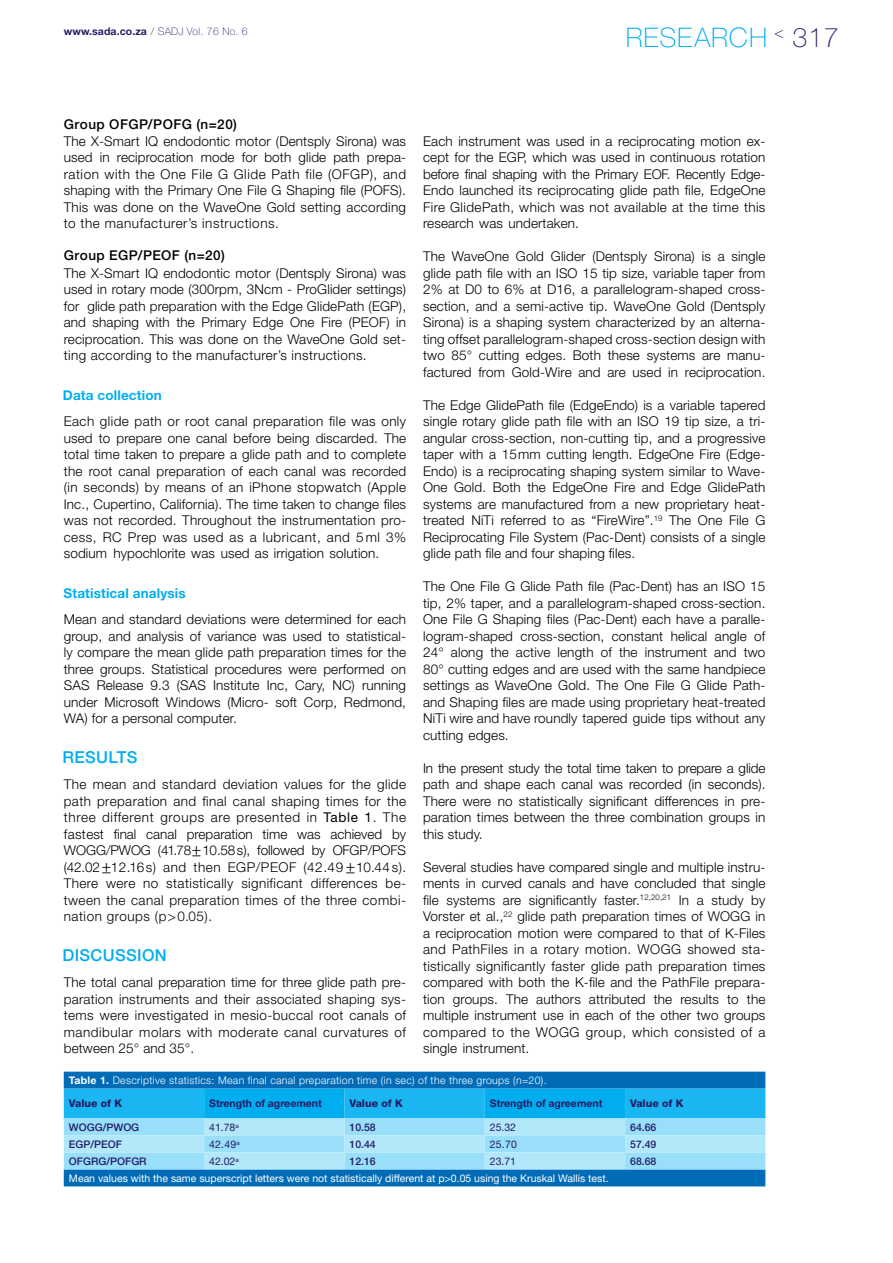
<style>
.page{position:relative;width:893px;height:1263px;background:#fff}
.page>*{position:absolute;margin:0;border:0;box-sizing:border-box;transform-origin:0 0}
.t1{font:100 27px "Helvetica Neue LT Std";letter-spacing:.025em;color:#00aeef}
.Text_Header_RC_74_4{font:500 16.5px "Helvetica Neue LT Std";letter-spacing:.02em;color:#00aeef}
.Text_Body_RC_74_4{font:300 13.5px/16.5px "Helvetica Neue LT Std";letter-spacing:.01em;color:#000;text-align:justify}
.Text_Body_RC_74_5{font:300 13.5px/16.5px "Helvetica Neue LT Std";letter-spacing:.03em;color:#000;text-align:justify}
.Text__Subsubheader_B{font:500 13.5px "Helvetica Neue LT Std";letter-spacing:.035em;color:#000}
.Text_Subheader_RC_74{font:700 13.5px "Helvetica Neue LT Std";letter-spacing:.01em;color:#00aeef}
.Table_Body_RC_74_4{font:10.5px "Helvetica Neue LT Std";color:#fff}
.Figure_Header_Body_R{font:300 10.5px "Helvetica Neue LT Std";letter-spacing:.03em;color:#fff}
.Table_Body_RC_74_4-2{font:500 10.5px "Helvetica Neue LT Std";color:#221d67}
.Table_Header_RC_74_4{font:700 10.5px "Helvetica Neue LT Std";color:#221d67}
.Table_Body_RC_74_4-3{font:10.5px "Helvetica Neue LT Std";color:#221d67}
.Header_JournalDetail{font:100 10.5px "Helvetica Neue LT Std";letter-spacing:.025em;color:#221d67}
.Table_Header_RC_74_4-2{font:800 10.5px "Helvetica Neue LT Std";color:#221d67}
.s1{font-weight:700}
.s2{color:#221d67}
.s3{font-weight:400}
.s4{font-family:"Cambria Math";font-weight:400}
</style>
<div class="page">
<svg style="left:64px;top:1071px;width:701px;height:115px;background:#0a72ba"></svg>
<svg style="left:64px;top:1089px;width:701px;height:80px;background:#6fd1f6"></svg>
<p class="Header_JournalDetail" style="left:64px;top:25px;width:186px"><span class="s1">www.sada.co.za</span> / SADJ Vol. 76 No. 6</p>
<h1 class="t1" style="left:626px;top:22px;width:215px">RESEARCH <sup>&lt;</sup> <span class="s2">317</span></h1>
<p class="Text__Subsubheader_B" style="left:64px;top:116px;width:175px">Group OFGP/POFG (n=20)</p>
<p class="Text_Body_RC_74_4" style="left:64px;top:132px;width:344px">The X-Smart IQ endodontic motor (Dentsply Sirona) was used in reciprocation mode for both glide path prepa&shy;ration with the One File G Glide Path file (OFGP), and shaping with the Primary One File G Shaping file (POFS).<br>This was done on the WaveOne Gold setting according to the manufacturer’s instructions.</p>
<p class="Text_Body_RC_74_4" style="left:64px;top:264px;width:344px">The X-Smart IQ endodontic motor (Dentsply Sirona) was used in rotary mode (300rpm, 3Ncm - ProGlider settings) for glide path preparation with the Edge GlidePath (EGP), and shaping with the Primary Edge One Fire (PEOF) in reciprocation. This was done on the WaveOne Gold set&shy;ting according to the manufacturer’s instructions.</p>
<p class="Text__Subsubheader_B" style="left:64px;top:247px;width:163px">Group EGP/PEOF (n=20)</p>
<p class="Text_Subheader_RC_74" style="left:63px;top:387px;width:100px">Data collection</p>
<p class="Text_Body_RC_74_4" style="left:64px;top:413px;width:344px">Each glide path or root canal preparation file was only used to prepare one canal before being discarded. The total time taken to prepare a glide path and to complete the root canal preparation of each canal was recorded (in seconds) by means of an iPhone stopwatch (Apple Inc., Cupertino, California). The time taken to change files was not recorded. Throughout the instrumentation pro&shy;cess, RC Prep was used as a lubricant, and 5 ml 3% sodium hypochlorite was used as irrigation solution.</p>
<p class="Text_Subheader_RC_74" style="left:64px;top:585px;width:124px">Statistical analysis</p>
<p class="Text_Body_RC_74_4" style="left:64px;top:611px;width:344px">Mean and standard deviations were determined for each group, and analysis of variance was used to statistical&shy;ly compare the mean glide path preparation times for the three groups. Statistical procedures were performed on SAS Release 9.3 (SAS Institute Inc, Cary, NC) running under Microsoft Windows (Micro- soft Corp, Redmond, WA) for a personal computer.</p>
<p class="Text_Header_RC_74_4" style="left:63px;top:747px;width:77px">RESULTS</p>
<p class="Text_Body_RC_74_5" style="left:64px;top:776px;width:344px">The mean and standard deviation values for the glide path preparation and final canal shaping times for the three different groups are presented in <span class="s3">Table 1</span>. The fastest final canal preparation time was achieved by WOGG/PWOG (41.78<span class="s4">±</span>10.58s), followed by OFGP/POFS (42.02<span class="s4">±</span>12.16s) and then EGP/PEOF (42.49 <span class="s4">±</span>10.44s).<br>There were no statistically significant differences be&shy;tween the canal preparation times of the three combi&shy;nation groups (p&gt;0.05).</p>
<p class="Text_Header_RC_74_4" style="left:62px;top:945px;width:106px">DISCUSSION</p>
<p class="Text_Body_RC_74_4" style="left:64px;top:974px;width:344px">The total canal preparation time for three glide path pre&shy;paration instruments and their associated shaping sys&shy;tems were investigated in mesio-buccal root canals of mandibular molars with moderate canal curvatures of between 25° and 35°.</p>
<p class="Text_Body_RC_74_4" style="left:423px;top:132px;width:344px">Each instrument was used in a reciprocating motion ex&shy;cept for the EGP, which was used in continuous rotation before final shaping with the Primary EOF. Recently Edge-Endo launched its reciprocating glide path file, EdgeOne Fire GlidePath, which was not available at the time this research was undertaken.</p>
<p class="Text_Body_RC_74_4" style="left:423px;top:248px;width:344px">The WaveOne Gold Glider (Dentsply Sirona) is a single glide path file with an ISO 15 tip size, variable taper from 2% at D0 to 6% at D16, a parallelogram-shaped cross&shy;section, and a semi-active tip. WaveOne Gold (Dentsply Sirona) is a shaping system characterized by an alterna&shy;ting offset parallelogram-shaped cross-section design with two 85° cutting edges. Both these systems are manu&shy;factured from Gold-Wire and are used in reciprocation.</p>
<p class="Text_Body_RC_74_4" style="left:423px;top:396px;width:344px">The Edge GlidePath file (EdgeEndo) is a variable tapered single rotary glide path file with an ISO 19 tip size, a tri&shy;angular cross-section, non-cutting tip, and a progressive taper with a 15mm cutting length. EdgeOne Fire (Edge-Endo) is a reciprocating shaping system similar to Wave-One Gold. Both the EdgeOne Fire and Edge GlidePath systems are manufactured from a new proprietary heat&shy;treated NiTi referred to as “FireWire”.<sup>19</sup> The One File G Reciprocating File System (Pac-Dent) consists of a single glide path file and four shaping files.</p>
<p class="Text_Body_RC_74_4" style="left:423px;top:578px;width:344px">The One File G Glide Path file (Pac-Dent) has an ISO 15 tip, 2% taper, and a parallelogram-shaped cross-section.<br>One File G Shaping files (Pac-Dent) each have a paralle&shy;logram-shaped cross-section, constant helical angle of 24° along the active length of the instrument and two 80° cutting edges and are used with the same handpiece settings as WaveOne Gold. The One File G Glide Path&shy;and Shaping files are made using proprietary heat-treated NiTi wire and have roundly tapered guide tips without any cutting edges.</p>
<p class="Text_Body_RC_74_4" style="left:423px;top:759px;width:344px">In the present study the total time taken to prepare a glide path and shape each canal was recorded (in seconds).<br>There were no statistically significant differences in pre&shy;paration times between the three combination groups in this study.</p>
<p class="Text_Body_RC_74_4" style="left:423px;top:858px;width:344px">Several studies have compared single and multiple instru&shy;ments in curved canals and have concluded that single file systems are significantly faster.<sup>12,20,21</sup> In a study by Vorster et al.,<sup>22</sup> glide path preparation times of WOGG in a reciprocation motion were compared to that of K-Files and PathFiles in a rotary motion. WOGG showed sta&shy;tistically significantly faster glide path preparation times compared with both the K-file and the PathFile prepara&shy;tion groups. The authors attributed the results to the multiple instrument use in each of the other two groups compared to the WOGG group, which consisted of a single instrument.</p>
<p class="Figure_Header_Body_R" style="left:69px;top:1074px;width:479px"><span class="s1">Table 1.</span> Descriptive statistics: Mean final canal preparation time (in sec) of the three groups (n=20).</p>
<p class="Table_Header_RC_74_4-2" style="left:69px;top:1097px;width:55px">Value of K</p>
<p class="Table_Header_RC_74_4" style="left:209px;top:1097px;width:114px">Strength of agreement</p>
<p class="Table_Header_RC_74_4-2" style="left:350px;top:1097px;width:55px">Value of K</p>
<p class="Table_Header_RC_74_4" style="left:490px;top:1097px;width:114px">Strength of agreement</p>
<p class="Table_Header_RC_74_4-2" style="left:630px;top:1097px;width:55px">Value of K</p>
<p class="Table_Body_RC_74_4-2" style="left:69px;top:1121px;width:72px">WOGG/PWOG</p>
<p class="Table_Body_RC_74_4-3" style="left:209px;top:1121px;width:31px">41.78<sup>a</sup></p>
<p class="Table_Body_RC_74_4-2" style="left:350px;top:1121px;width:28px">10.58</p>
<p class="Table_Body_RC_74_4-3" style="left:490px;top:1121px;width:28px">25.32</p>
<p class="Table_Body_RC_74_4-2" style="left:630px;top:1121px;width:28px">64.66</p>
<p class="Table_Body_RC_74_4-2" style="left:69px;top:1138px;width:55px">EGP/PEOF</p>
<p class="Table_Body_RC_74_4-3" style="left:209px;top:1138px;width:32px">42.49<sup>a</sup></p>
<p class="Table_Body_RC_74_4-2" style="left:350px;top:1138px;width:28px">10.44</p>
<p class="Table_Body_RC_74_4-3" style="left:490px;top:1138px;width:29px">25.70</p>
<p class="Table_Body_RC_74_4-2" style="left:630px;top:1138px;width:28px">57.49</p>
<p class="Table_Body_RC_74_4-2" style="left:69px;top:1155px;width:79px">OFGRG/POFGR</p>
<p class="Table_Body_RC_74_4-3" style="left:209px;top:1155px;width:31px">42.02<sup>a</sup></p>
<p class="Table_Body_RC_74_4-2" style="left:350px;top:1155px;width:28px">12.16</p>
<p class="Table_Body_RC_74_4-3" style="left:490px;top:1155px;width:28px">23.71</p>
<p class="Table_Body_RC_74_4-2" style="left:630px;top:1155px;width:28px">68.68</p>
<p class="Table_Body_RC_74_4" style="left:69px;top:1172px;width:541px">Mean values with the same superscript letters were not statistically different at p&gt;0.05 using the Kruskal Wallis test.</p>
</div>
